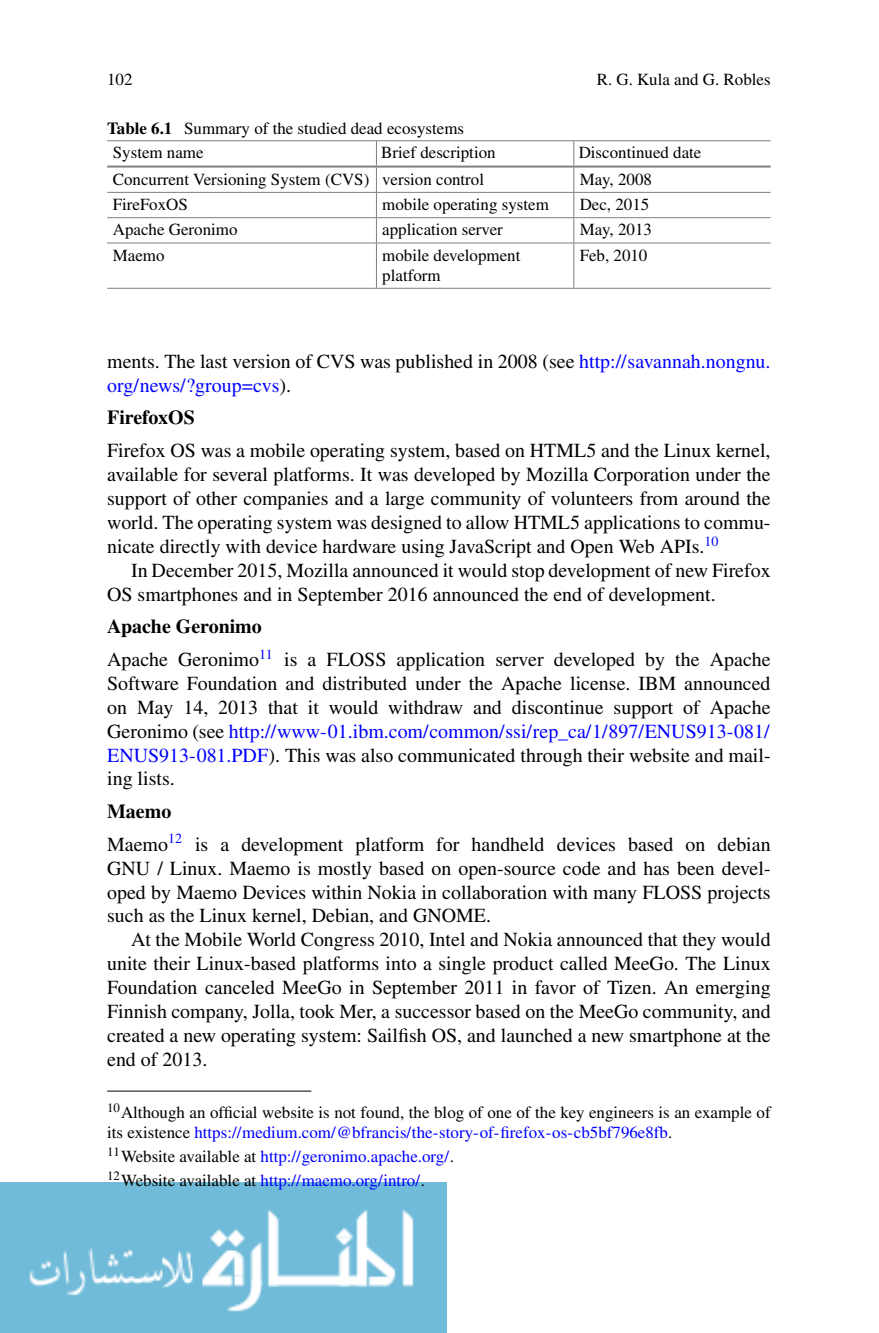
<style>
.page{position:relative;width:879px;height:1333px;background:#fff}
.page>*{position:absolute;margin:0;border:0;box-sizing:border-box;transform-origin:0 0}
.t1{font:20px/24px "Times Roman 4";color:#000;text-align:justify}
.t2{font:20px "Times Bold 4";color:#000}
.t3{font:17px/20px "Times Roman 4";color:#000}
.t4{font:17px/24px "Times Roman 4";color:#00f}
.s1{font-family:"Times Bold 4"}
.s2{color:#00f}
.s3{color:#000}
</style>
<div class="page">
<img style="left:0;top:1182px;width:446px;height:150px">
<hr style="left:107px;top:140px;width:663px;height:1px;background:#808080">
<hr style="left:107px;top:165px;width:663px;height:2px;background:#808080">
<hr style="left:107px;top:192px;width:663px;height:1px;background:#808080">
<hr style="left:107px;top:217px;width:663px;height:1px;background:#808080">
<svg style="left:376px;top:141px;width:1px;height:101px"></svg>
<svg style="left:573px;top:141px;width:1px;height:101px"></svg>
<hr style="left:107px;top:242px;width:663px;height:1px;background:#808080">
<hr style="left:376px;top:243px;width:1px;height:45px;background:#808080">
<hr style="left:573px;top:243px;width:1px;height:45px;background:#808080">
<hr style="left:107px;top:288px;width:663px;height:1px;background:#808080">
<hr style="left:107px;top:1090px;width:204px;height:1px;background:#000">
<p class="t3" style="left:107px;top:71px;width:27px">102</p>
<p class="t3" style="left:597px;top:71px;width:175px">R. G. Kula and G. Robles</p>
<p class="t3" style="left:113px;top:117px;width:353px;line-height:24.6px;text-indent:-6px"><span class="s1">Table 6.1</span> Summary of the studied dead ecosystems<br>System name</p>
<p class="t3" style="left:381px;top:144px;width:116px">Brief description</p>
<p class="t3" style="left:579px;top:144px;width:124px">Discontinued date</p>
<p class="t3" style="left:113px;top:170px;width:373px">Concurrent Versioning System (CVS) version control</p>
<p class="t3" style="left:580px;top:170px;width:74px">May, 2008</p>
<p class="t3" style="left:113px;top:196px;width:77px">FireFoxOS</p>
<p class="t3" style="left:382px;top:196px;width:168px">mobile operating system</p>
<p class="t3" style="left:580px;top:196px;width:71px">Dec, 2015</p>
<p class="t3" style="left:113px;top:221px;width:126px">Apache Geronimo</p>
<p class="t3" style="left:382px;top:221px;width:122px">application server</p>
<p class="t3" style="left:580px;top:221px;width:74px">May, 2013</p>
<p class="t3" style="left:113px;top:246px;width:53px">Maemo</p>
<p class="t3" style="left:382px;top:246px;width:140px">mobile development platform</p>
<p class="t3" style="left:580px;top:246px;width:69px">Feb, 2010</p>
<p class="t1" style="left:107px;top:351px;width:665px">ments. The last version of CVS was published in 2008 (see <span class="s2">http://savannah.nongnu. org/news/?group=cvs</span>).</p>
<p class="t2" style="left:107px;top:410px;width:89px">FirefoxOS</p>
<p class="t1" style="left:107px;top:440px;width:665px">Firefox OS was a mobile operating system, based on HTML5 and the Linux kernel, available for several platforms. It was developed by Mozilla Corporation under the support of other companies and a large community of volunteers from around the world. The operating system was designed to allow HTML5 applications to commu&shy;nicate directly with device hardware using JavaScript and Open Web APIs.<sup>10</sup></p>
<p class="t1" style="left:107px;top:560px;width:665px;text-indent:24px">In December 2015, Mozilla announced it would stop development of new Firefox<br>OS smartphones and in September 2016 announced the end of development.</p>
<p class="t2" style="left:107px;top:619px;width:156px">Apache Geronimo</p>
<p class="t1" style="left:107px;top:649px;width:665px">Apache Geronimo<sup>11</sup> is a FLOSS application server developed by the Apache Software Foundation and distributed under the Apache license. IBM announced on May 14, 2013 that it would withdraw and discontinue support of Apache Geronimo (see <span class="s2">http://www-01.ibm.com/common/ssi/rep_ca/1/897/ENUS913-081/ ENUS913-081.PDF</span>). This was also communicated through their website and mail&shy;ing lists.</p>
<p class="t2" style="left:107px;top:804px;width:66px">Maemo</p>
<p class="t1" style="left:107px;top:833px;width:665px">Maemo<sup>12</sup> is a development platform for handheld devices based on debian GNU / Linux. Maemo is mostly based on open-source code and has been devel&shy;oped by Maemo Devices within Nokia in collaboration with many FLOSS projects such as the Linux kernel, Debian, and GNOME.</p>
<p class="t1" style="left:107px;top:929px;width:665px;text-indent:24px">At the Mobile World Congress 2010, Intel and Nokia announced that they would unite their Linux-based platforms into a single product called MeeGo. The Linux Foundation canceled MeeGo in September 2011 in favor of Tizen. An emerging Finnish company, Jolla, took Mer, a successor based on the MeeGo community, and created a new operating system: Sailfish OS, and launched a new smartphone at the end of 2013.</p>
<p class="t3" style="left:107px;top:1104px;width:665px"><sup>10</sup>Although an official website is not found, the blog of one of the key engineers is an example of its existence <span class="s2">https://medium.com/@bfrancis/the-story-of-firefox-os-cb5bf796e8fb</span>.</p>
<p class="t4" style="left:107px;top:1146px;width:348px"><sup>11</sup><span class="s3">Website available at</span> http://geronimo.apache.org/<span class="s3">.<br></span><sup>12</sup><span class="s3">Website available at</span> http://maemo.org/intro/<span class="s3">.</span></p>
</div>
